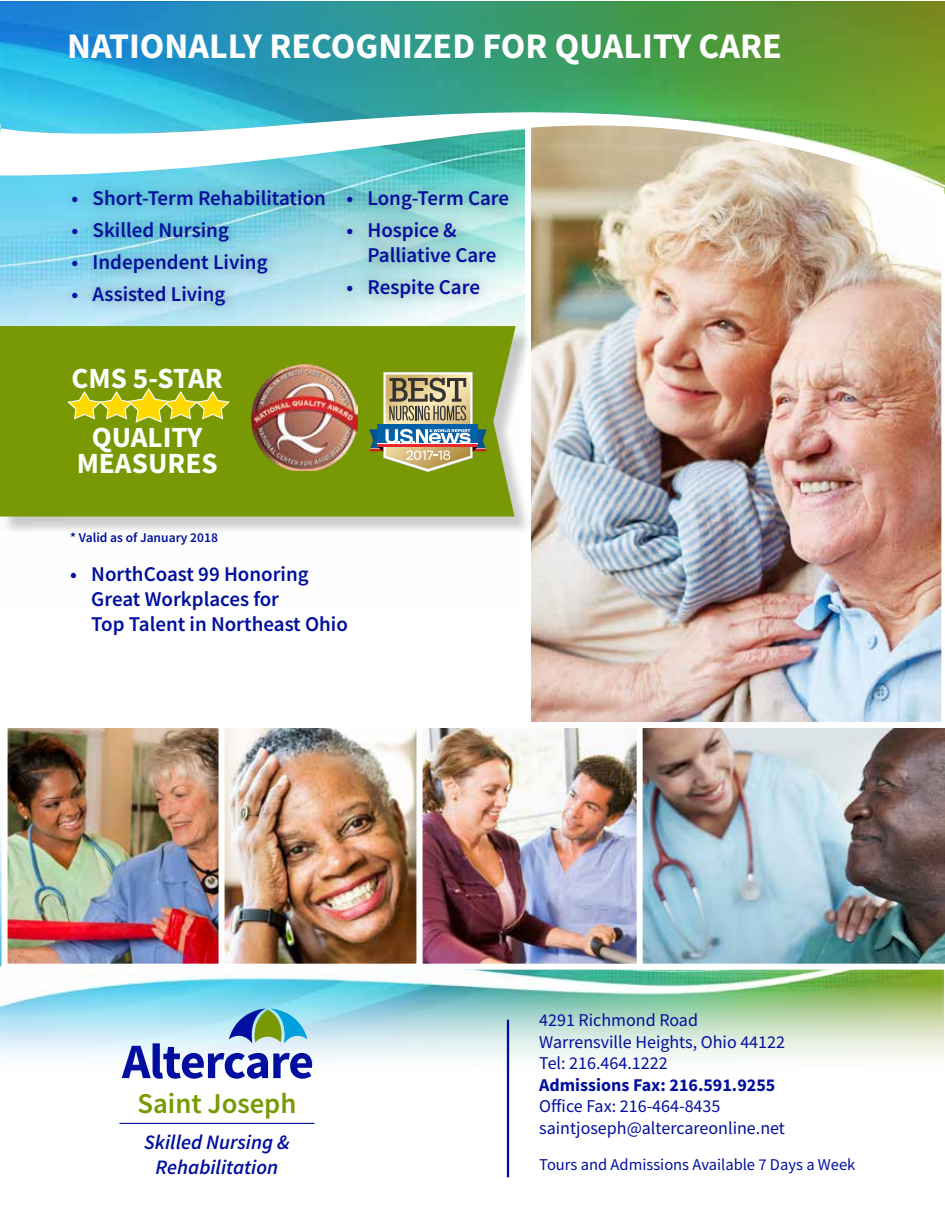
<style>
.page{position:relative;width:945px;height:1215px;background:#fff}
.page>*{position:absolute;margin:0;border:0;box-sizing:border-box;transform-origin:0 0}
.t1{font:700 36px "Source Sans Pro";color:#fff}
.t2{font:700 29.25px/58.9px "Source Sans Pro";color:#fff;text-align:center}
.t3{font:600 28.65px "Source Sans Pro";color:#789904}
.t4{font:600 21px/25.2px "Source Sans Pro";color:#000f9f}
.t5{font:italic 600 20.55px/24.6px "Source Sans Pro";color:#000f9f;text-align:center}
.t6{font:18px/21.6px "Source Sans Pro";color:#000f9f}
.t7{font:700 18px "Source Sans Pro";color:#000f9f}
.t8{font:16.5px "Source Sans Pro";color:#000f9f}
.t9{font:600 13.5px "Source Sans Pro";color:#000f9f}
</style>
<div class="page">
<img style="left:0;top:820px;width:943px;height:259px">
<hr style="left:507px;top:1020px;width:2px;height:157px;background:#000f9f">
<hr style="left:120px;top:1123px;width:194px;height:1px;background:#000f9f">
<svg style="left:122px;top:1008px;width:190px;height:71px;background:#92b1d7"></svg>
<img style="left:0;top:1px;width:944px;height:327px">
<img style="left:522px;top:98px;width:423px;height:624px">
<img style="left:0;top:87px;width:944px;height:112px">
<img style="left:225px;top:729px;width:412px;height:234px">
<div style="left:416px;top:722px;width:315px;height:248px;border:6px solid #fff"></div>
<img style="left:637px;top:722px;width:308px;height:248px">
<div style="left:174px;top:722px;width:248px;height:248px;border:6px solid #fff"></div>
<div style="left:60px;top:177px;width:278px;height:141px;background:#000;opacity:.35"></div>
<div style="left:335px;top:178px;width:186px;height:133px;background:#000;opacity:.35"></div>
<img style="left:9px;top:729px;width:209px;height:234px">
<div style="left:2px;top:722px;width:223px;height:248px;border:6px solid #fff"></div>
<div style="left:2px;top:328px;width:532px;height:207px;background:#000;opacity:.2"></div>
<div style="left:0;top:326px;width:516px;height:191px;background:#789904"></div>
<img style="left:251px;top:365px;width:107px;height:106px">
<svg style="left:369px;top:372px;width:118px;height:100px;background:#9a9f6f"></svg>
<svg style="left:66px;top:387px;width:165px;height:37px;background:#adb61b"></svg>
<h1 class="t1" style="left:67px;top:22px;width:716px">NATIONALLY RECOGNIZED FOR QUALITY CARE</h1>
<p class="t4" style="left:72px;top:185px;width:256px">• Short-Term Rehabilitation</p>
<p class="t4" style="left:72px;top:217px;width:159px">• Skilled Nursing</p>
<p class="t4" style="left:72px;top:249px;width:198px">• Independent Living</p>
<p class="t4" style="left:72px;top:281px;width:155px">• Assisted Living</p>
<p class="t4" style="left:346px;top:185px;width:164px">• Long-Term Care</p>
<p class="t4" style="left:368px;top:217px;width:131px;text-indent:-21px">• Hospice &amp;<br>Palliative Care</p>
<p class="t4" style="left:346px;top:274px;width:135px">• Respite Care</p>
<h2 class="t2" style="left:72px;top:348px;width:153px">CMS 5-STAR<br>QUALITY</h2>
<h2 class="t2" style="left:77px;top:433px;width:143px">MEASURES</h2>
<p class="t9" style="left:70px;top:529px;width:149px">* Valid as of January 2018</p>
<p class="t4" style="left:91px;top:561px;width:258px;text-indent:-21px">• NorthCoast 99 Honoring<br>Great Workplaces for<br>Top Talent in Northeast Ohio</p>
<h3 class="t3" style="left:137px;top:1084px;width:161px">Saint Joseph</h3>
<p class="t5" style="left:144px;top:1130px;width:147px">Skilled Nursing &amp;<br>Rehabilitation</p>
<p class="t6" style="left:539px;top:1009px;width:247px">4291 Richmond Road<br>Warrensville Heights, Ohio 44122<br>Tel: 216.464.1222</p>
<p class="t7" style="left:539px;top:1073px;width:238px">Admissions Fax: 216.591.9255</p>
<p class="t6" style="left:539px;top:1096px;width:247px">Office Fax: 216-464-8435 saintjoseph@altercareonline.net</p>
<p class="t8" style="left:539px;top:1154px;width:318px">Tours and Admissions Available 7 Days a Week</p>
</div>
